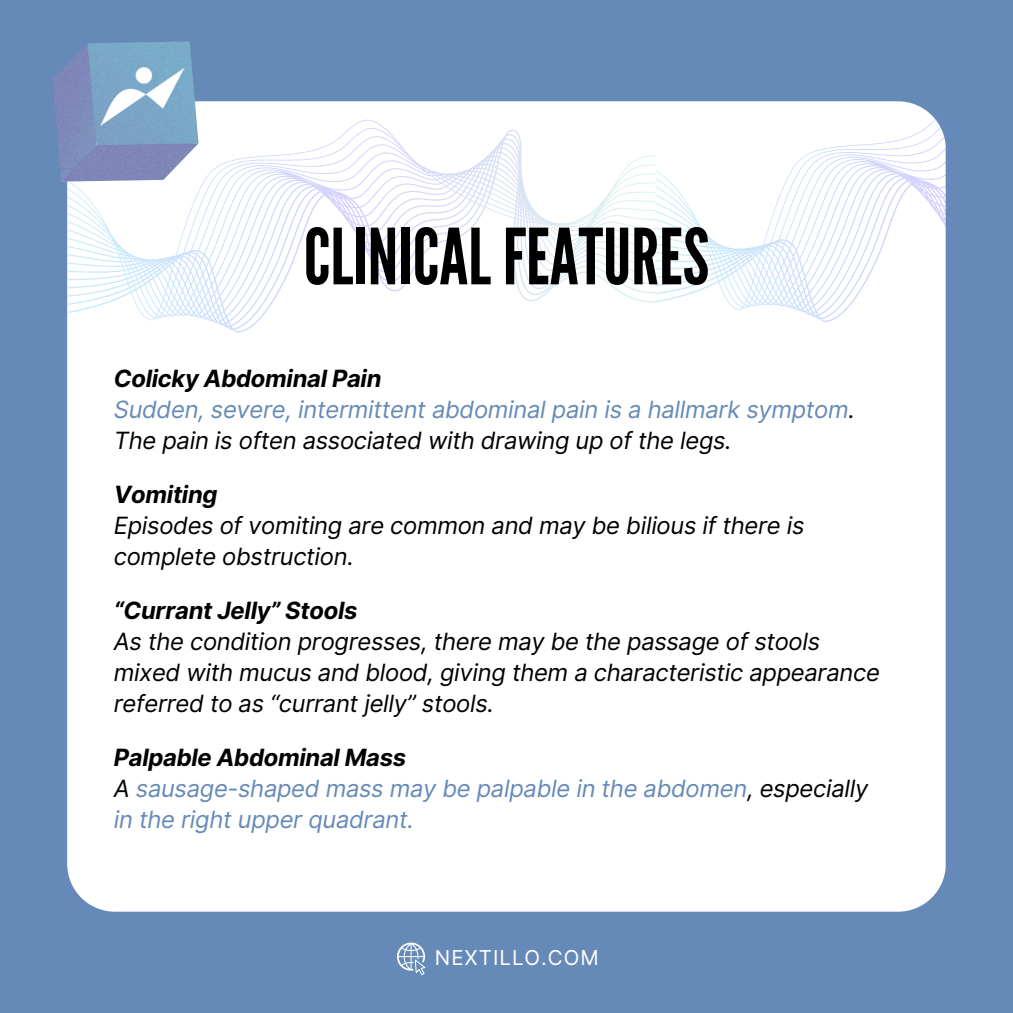
<style>
.page{position:relative;width:1013px;height:1013px;background:#fff}
.page>*{position:absolute;margin:0;border:0;box-sizing:border-box;transform-origin:0 0}
.t1{font:77.12px "League Gothic";color:#000}
.t2{font:italic 23.75px/31px "Inter";letter-spacing:-.01em;color:#000}
.t3{font:italic 23.75px/31px "Inter";letter-spacing:-.01em;color:#668ab7}
.t4{font:20.5px "Inter";letter-spacing:.05em;color:#fff}
.s1{font-weight:700;color:#000}
.s2{color:#000}
.s3{font-weight:700}
</style>
<div class="page">
<div style="left:0;top:0;width:1012px;height:1012px;background:#668ab7"></div>
<div style="left:67px;top:101px;width:878px;height:810px;background:#fff"></div>
<svg style="left:655px;top:109px;width:290px;height:213px;background:#f8fafe"></svg>
<svg style="left:67px;top:120px;width:589px;height:212px;background:#f9fafd"></svg>
<svg style="left:53px;top:41px;width:145px;height:140px;background:#8397c0"></svg>
<img style="left:64px;top:49px;width:155px;height:80px">
<svg style="left:397px;top:942px;width:28px;height:33px"></svg>
<div style="left:938px;top:0;width:74px;height:148px;background:#668ab7"></div>
<h1 class="t1" style="left:304px;top:212px;width:407px">CLINICAL FEATURES</h1>
<p class="t3" style="left:114px;top:362px;width:742px"><span class="s1">Colicky Abdominal Pain<br></span>Sudden, severe, intermittent abdominal pain is a hallmark symptom<span class="s2">.<br>The pain is often associated with drawing up of the legs.</span></p>
<h2 class="t2" style="left:114px;top:479px;width:692px"><span class="s3">Vomiting<br></span>Episodes of vomiting are common and may be bilious if there is complete obstruction.</h2>
<h2 class="t2" style="left:114px;top:595px;width:767px"><span class="s3">“Currant Jelly” Stools<br></span>As the condition progresses, there may be the passage of stools mixed with mucus and blood, giving them a characteristic appearance referred to as “currant jelly” stools.</h2>
<h2 class="t3" style="left:114px;top:742px;width:756px"><span class="s1">Palpable Abdominal Mass<br></span><span class="s2">A</span> sausage-shaped mass may be palpable in the abdomen<span class="s2">, especially </span>in the right upper quadrant.</h2>
<p class="t4" style="left:435px;top:945px;width:166px">NEXTILLO.COM</p>
</div>
